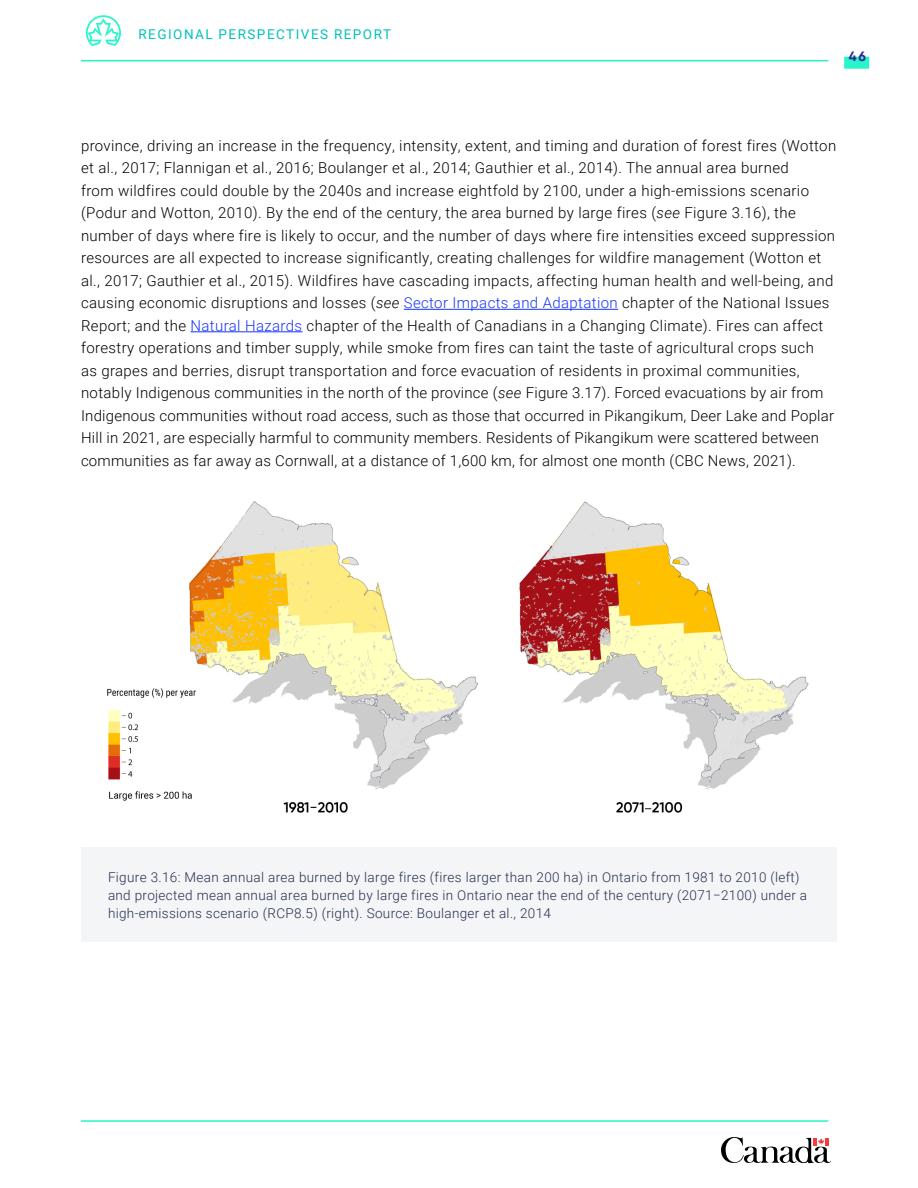
<style>
.page{position:relative;width:918px;height:1188px;background:#fff}
.page>*{position:absolute;margin:0;border:0;box-sizing:border-box;transform-origin:0 0}
.t1{font:300 15px/22.5px "Roboto";letter-spacing:.025em;color:#000}
.Figure_Caption{font:300 13.5px/18px "Roboto";letter-spacing:.025em;color:#252f52}
.t2{font:13.5px "Roboto";letter-spacing:.11em;color:#00c1bc}
.t3{font:700 13.5px "Gilroy";color:#2a2594}
.s1{font-style:italic}
.s2{color:#1634ff}
</style>
<div class="page">
<svg style="left:721px;top:1137px;width:110px;height:27px"></svg>
<div style="left:844px;top:57px;width:25px;height:12px;background:#26f6c9"></div>
<hr style="left:81px;top:1120px;width:747px;height:2px;background:#26f6c9">
<hr style="left:81px;top:60px;width:747px;height:1px;background:#26f6c9">
<svg style="left:86px;top:15px;width:35px;height:31px"></svg>
<hr style="left:404px;top:309px;width:214px;height:1px;background:#1634ff">
<hr style="left:190px;top:331px;width:113px;height:1px;background:#1634ff">
<div style="left:81px;top:848px;width:756px;height:94px;background:#f4f5f6"></div>
<img style="left:107px;top:501px;width:702px;height:312px">
<p class="t2" style="left:138px;top:25px;width:254px">REGIONAL PERSPECTIVES REPORT</p>
<p class="t3" style="left:849px;top:48px;width:18px">46</p>
<p class="t1" style="left:81px;top:134px;width:757px">province, driving an increase in the frequency, intensity, extent, and timing and duration of forest fires (Wotton et al., 2017; Flannigan et al., 2016; Boulanger et al., 2014; Gauthier et al., 2014). The annual area burned<br>from wildfires could double by the 2040s and increase eightfold by 2100, under a high-emissions scenario (Podur and Wotton, 2010). By the end of the century, the area burned by large fires (<span class="s1">see</span> Figure 3.16), the number of days where fire is likely to occur, and the number of days where fire intensities exceed suppression resources are all expected to increase significantly, creating challenges for wildfire management (Wotton et al., 2017; Gauthier et al., 2015). Wildfires have cascading impacts, affecting human health and well-being, and causing economic disruptions and losses (<span class="s1">see</span> <span class="s2">Sector Impacts and Adaptation</span> chapter of the National Issues Report; and the <span class="s2">Natural Hazards</span> chapter of the Health of Canadians in a Changing Climate). Fires can affect forestry operations and timber supply, while smoke from fires can taint the taste of agricultural crops such<br>as grapes and berries, disrupt transportation and force evacuation of residents in proximal communities, notably Indigenous communities in the north of the province (<span class="s1">see</span> Figure 3.17). Forced evacuations by air from Indigenous communities without road access, such as those that occurred in Pikangikum, Deer Lake and Poplar Hill in 2021, are especially harmful to community members. Residents of Pikangikum were scattered between communities as far away as Cornwall, at a distance of 1,600 km, for almost one month (CBC News, 2021).</p>
<p class="Figure_Caption" style="left:108px;top:868px;width:701px">Figure 3.16: Mean annual area burned by large fires (fires larger than 200 ha) in Ontario from 1981 to 2010 (left) and projected mean annual area burned by large fires in Ontario near the end of the century (2071‒2100) under a high-emissions scenario (RCP8.5) (right). Source: Boulanger et al., 2014</p>
</div>
